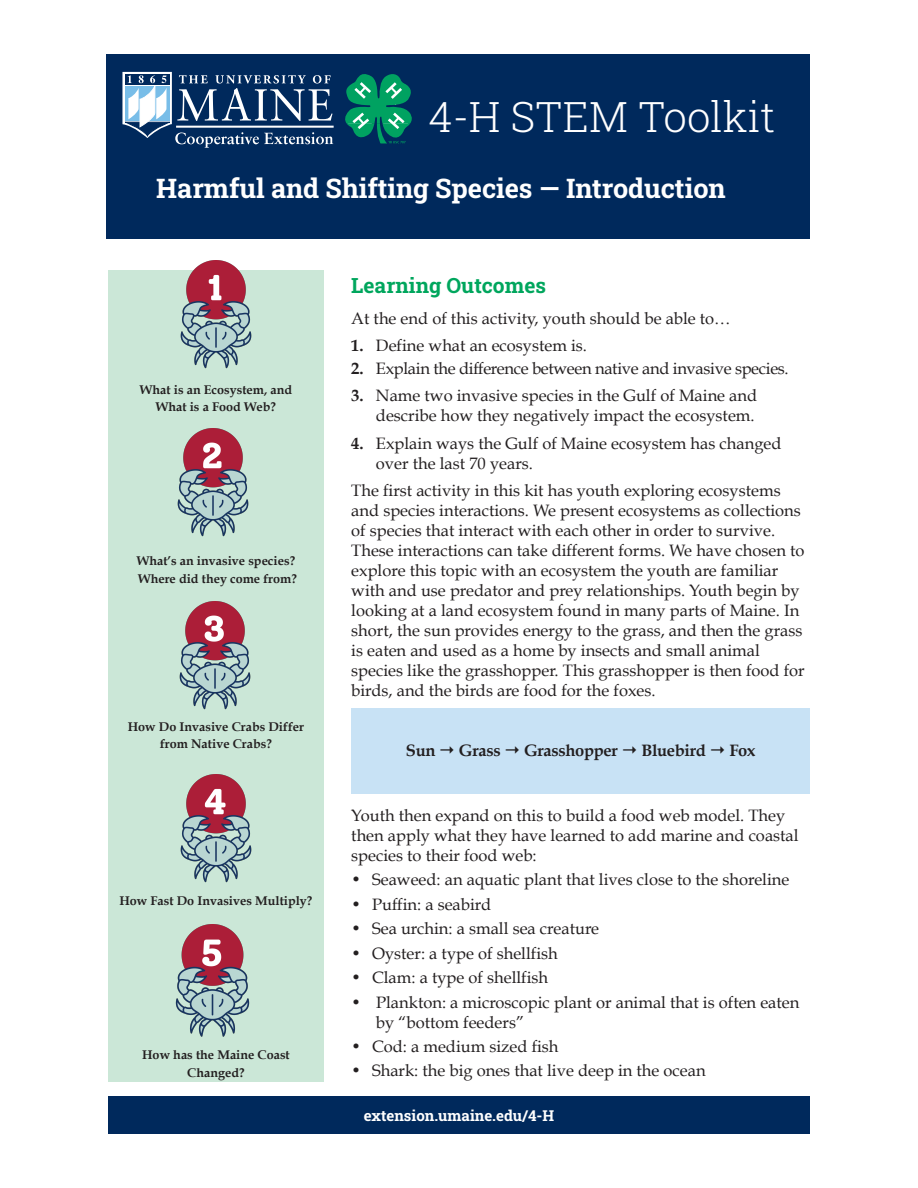
<style>
.page{position:relative;width:918px;height:1188px;background:#fff}
.page>*{position:absolute;margin:0;border:0;box-sizing:border-box;transform-origin:0 0}
.t1{font:300 42px "Roboto Slab";color:#fff}
.t2{font:700 27px "Roboto Slab";letter-spacing:-.005em;color:#fff}
.t3{font:700 21px "Roboto Slab";color:#00a65d}
.t4{font:16.5px/20px "Book Antiqua";color:#231f20}
.t5{font:16.5px "Book Antiqua";letter-spacing:-.02em;color:#231f20}
.t6{font:700 16.5px "Book Antiqua";letter-spacing:-.02em;color:#231f20}
.t7{font:700 15px "Roboto Slab";color:#fff}
.t8{font:700 12.6px/17.1px "Book Antiqua";color:#231f20;text-align:center}
.s1{font-weight:700}
.s2{font-family:"Lucida Grande"}
</style>
<div class="page">
<div style="left:106px;top:54px;width:704px;height:185px;background:#00295c"></div>
<svg style="left:345px;top:74px;width:67px;height:70px"></svg>
<hr style="left:176px;top:126px;width:158px;height:2px;background:#fff">
<svg style="left:122px;top:72px;width:211px;height:76px"></svg>
<div style="left:108px;top:1096px;width:702px;height:38px;background:#00295c"></div>
<div style="left:108px;top:271px;width:216px;height:811px;background:#cbe7d7"></div>
<div style="left:351px;top:708px;width:459px;height:86px;background:#c8e2f5"></div>
<img style="left:176px;top:261px;width:80px;height:108px">
<img style="left:180px;top:775px;width:72px;height:108px">
<img style="left:175px;top:925px;width:75px;height:112px">
<img style="left:179px;top:601px;width:72px;height:109px">
<img style="left:177px;top:429px;width:72px;height:108px">
<p class="t1" style="left:429px;top:88px;width:348px">4-H STEM Toolkit</p>
<p class="t2" style="left:156px;top:169px;width:571px">Harmful and Shifting Species — Introduction</p>
<p class="t8" style="left:140px;top:381px;width:154px">What is an Ecosystem, and<br>What is a Food Web?</p>
<p class="t8" style="left:137px;top:553px;width:162px;text-align:left">What’s an invasive species?<br>Where did they come from?</p>
<p class="t8" style="left:128px;top:719px;width:178px">How Do Invasive Crabs Differ from Native Crabs?</p>
<p class="t8" style="left:119px;top:892px;width:195px">How Fast Do Invasives Multiply?</p>
<p class="t8" style="left:142px;top:1047px;width:149px">How has the Maine Coast<br>Changed?</p>
<p class="t3" style="left:351px;top:271px;width:196px">Learning Outcomes</p>
<p class="t4" style="left:351px;top:308px;width:381px">At the end of this activity, youth should be able to…</p>
<p class="t4" style="left:351px;top:336px;width:237px"><span class="s1">1.</span> Define what an ecosystem is.</p>
<p class="t5" style="left:351px;top:359px;width:439px"><span class="s1">2.</span> Explain the difference between native and invasive species.</p>
<p class="t4" style="left:351px;top:386px;width:407px;text-align:right"><span class="s1">3.</span> Name two invasive species in the Gulf of Maine and describe how they negatively impact the ecosystem.</p>
<p class="t4" style="left:376px;top:434px;width:407px;text-indent:-25px"><span class="s1">4.</span> Explain ways the Gulf of Maine ecosystem has changed over the last 70 years.</p>
<p class="t4" style="left:351px;top:481px;width:455px">The first activity in this kit has youth exploring ecosystems and species interactions. We present ecosystems as collections of species that interact with each other in order to survive.<br>These interactions can take different forms. We have chosen to explore this topic with an ecosystem the youth are familiar with and use predator and prey relationships. Youth begin by looking at a land ecosystem found in many parts of Maine. In short, the sun provides energy to the grass, and then the grass is eaten and used as a home by insects and small animal species like the grasshopper. This grasshopper is then food for birds, and the birds are food for the foxes.</p>
<p class="t6" style="left:406px;top:740px;width:351px">Sun <span class="s2">→</span> Grass <span class="s2">→</span> Grasshopper <span class="s2">→</span> Bluebird <span class="s2">→</span> Fox</p>
<p class="t4" style="left:351px;top:805px;width:449px">Youth then expand on this to build a food web model. They then apply what they have learned to add marine and coastal species to their food web:</p>
<p class="t4" style="left:351px;top:870px;width:440px">• Seaweed: an aquatic plant that lives close to the shoreline</p>
<p class="t4" style="left:351px;top:894px;width:141px">• Puffin: a seabird</p>
<p class="t4" style="left:351px;top:919px;width:249px">• Sea urchin: a small sea creature</p>
<p class="t4" style="left:351px;top:943px;width:208px">• Oyster: a type of shellfish</p>
<p class="t4" style="left:351px;top:968px;width:198px">• Clam: a type of shellfish</p>
<p class="t4" style="left:376px;top:992px;width:425px;text-indent:-25px">• Plankton: a microscopic plant or animal that is often eaten by “bottom feeders”</p>
<p class="t4" style="left:351px;top:1037px;width:209px">• Cod: a medium sized fish</p>
<p class="t4" style="left:351px;top:1061px;width:356px">• Shark: the big ones that live deep in the ocean</p>
<p class="t7" style="left:364px;top:1105px;width:192px">extension.umaine.edu/4-H</p>
</div>
